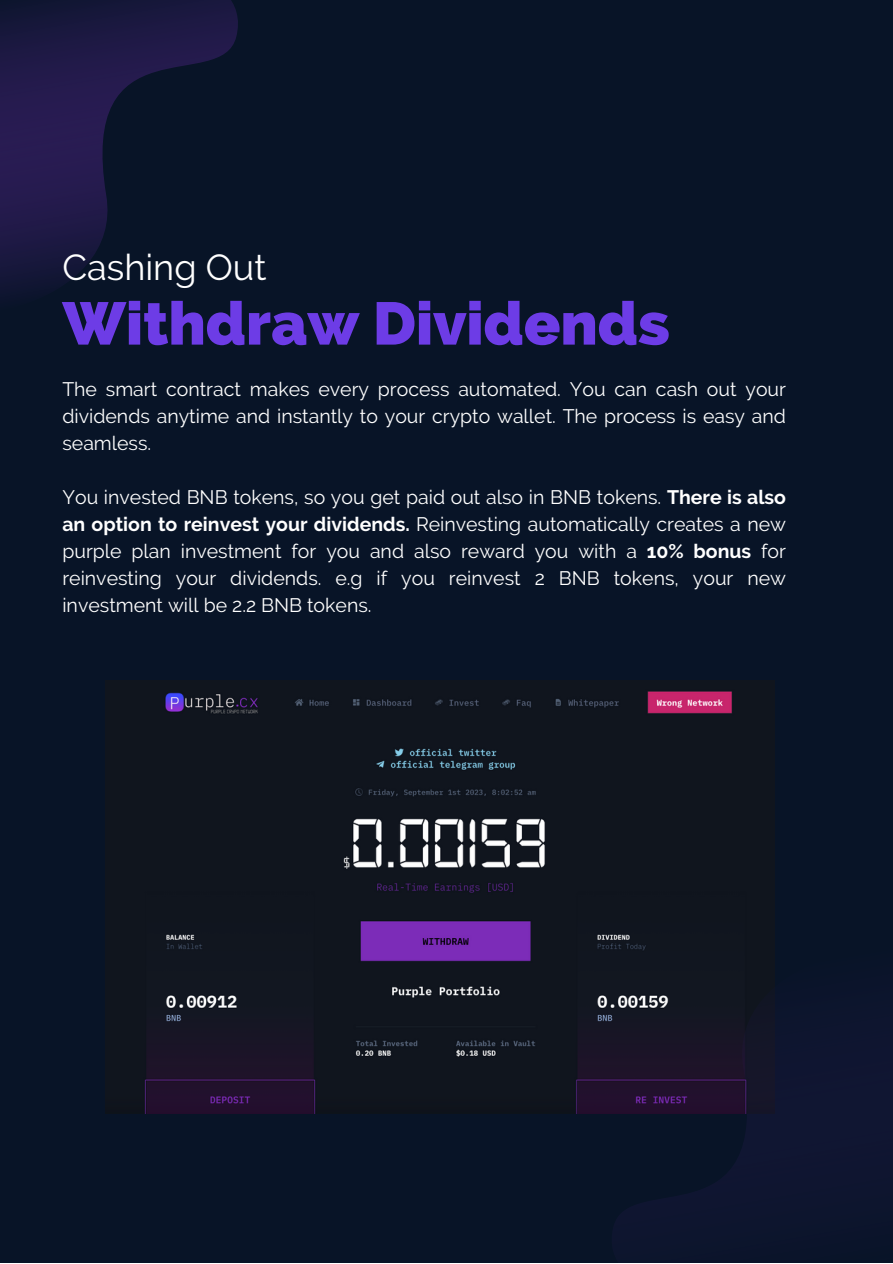
<style>
.page{position:relative;width:893px;height:1264px;background:#fff}
.page>*{position:absolute;margin:0;border:0;box-sizing:border-box;transform-origin:0 0}
.t1{font:800 60px "Raleway";color:#6d3ce6}
.t2{font:36px "Raleway";color:#fff}
.t3{font:19.5px/27px "Raleway";color:#fff;text-align:justify}
.s1{font-weight:700}
</style>
<div class="page">
<div style="left:0;top:0;width:892px;height:1262px;background:#081427"></div>
<svg style="left:0;top:0;width:238px;height:292px"></svg>
<img style="left:105px;top:691px;width:627px;height:422px">
<svg style="left:611px;top:948px;width:281px;height:219px"></svg>
<p class="t2" style="left:62px;top:246px;width:205px">Cashing Out</p>
<p class="t1" style="left:62px;top:288px;width:608px">Withdraw Dividends</p>
<p class="t3" style="left:62px;top:375px;width:725px">The smart contract makes every process automated. You can cash out your dividends anytime and instantly to your crypto wallet. The process is easy and seamless.</p>
<p class="t3" style="left:62px;top:483px;width:725px">You invested BNB tokens, so you get paid out also in BNB tokens. <span class="s1">There is also an option to reinvest your dividends.</span> Reinvesting automatically creates a new purple plan investment for you and also reward you with a <span class="s1">10% bonus</span> for reinvesting your dividends. e.g if you reinvest 2 BNB tokens, your new investment will be 2.2 BNB tokens.</p>
</div>
